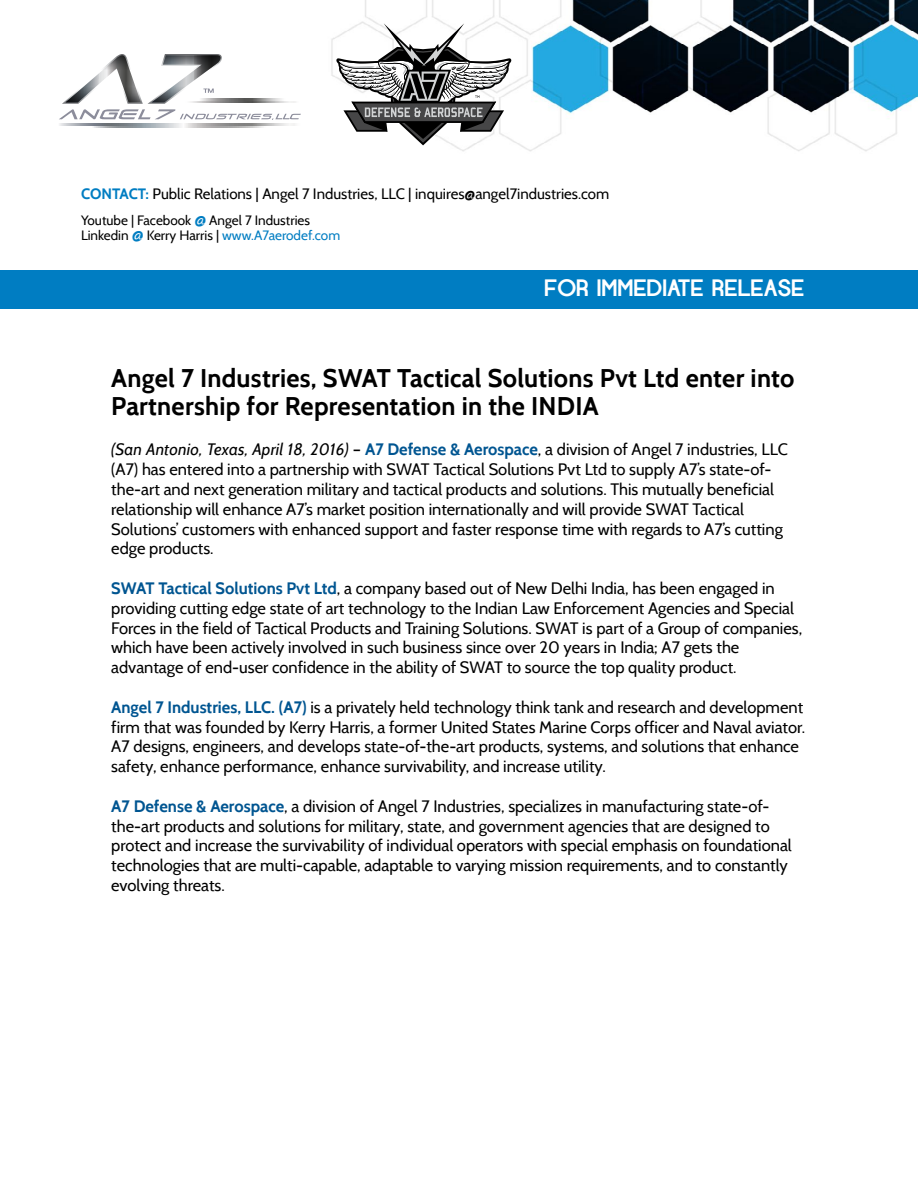
<style>
.page{position:relative;width:918px;height:1188px;background:#fff}
.page>*{position:absolute;margin:0;border:0;box-sizing:border-box;transform-origin:0 0}
.t1{font:700 25.5px/28.5px "Cabin";letter-spacing:.01em;color:#000}
.t2{font:700 23.7px "Opificio";color:#fff}
.t3{font:16.5px/19.8px "Cabin";color:#000}
.t4{font:15px "Cabin";color:#000}
.t5{font:13.5px/15.8px "Cabin";color:#000}
.s1{font-weight:700;color:#007dc2}
.s2{font-size:16.5px;color:#007dc2}
.s3{color:#007dc2}
.s4{font-style:italic}
.s5{font-weight:700;color:#005591}
</style>
<div class="page">
<div style="left:0;top:270px;width:918px;height:38px;background:#007dc2"></div>
<img style="left:185px;top:0;width:733px;height:152px">
<svg style="left:59px;top:124px;width:241px;height:1px"></svg>
<svg style="left:93px;top:127px;width:173px;height:1px"></svg>
<svg style="left:59px;top:54px;width:242px;height:67px"></svg>
<svg style="left:336px;top:19px;width:176px;height:127px"></svg>
<p class="t4" style="left:81px;top:185px;width:530px"><span class="s1">CONTACT:</span> Public Relations | Angel 7 Industries, LLC | inquires@angel7industries.com</p>
<p class="t5" style="left:81px;top:212px;width:261px">Youtube | Facebook <span class="s2">@</span> Angel 7 Industries<br>Linkedin <span class="s2">@</span> Kerry Harris | <span class="s3">www.A7aerodef.com</span></p>
<h2 class="t2" style="left:544px;top:274px;width:262px">FOR IMMEDIATE RELEASE</h2>
<h1 class="t1" style="left:111px;top:364px;width:685px">Angel 7 Industries, SWAT Tactical Solutions Pvt Ltd enter into<br>Partnership for Representation in the INDIA</h1>
<p class="t3" style="left:111px;top:440px;width:678px"><span class="s4">(San Antonio, Texas, April 18, 2016)</span> – <span class="s5">A7 Defense &amp; Aerospace</span>, a division of Angel 7 industries, LLC (A7) has entered into a partnership with SWAT Tactical Solutions Pvt Ltd to supply A7’s state-of&shy;the-art and next generation military and tactical products and solutions. This mutually beneficial relationship will enhance A7’s market position internationally and will provide SWAT Tactical Solutions’ customers with enhanced support and faster response time with regards to A7’s cutting edge products.</p>
<p class="t3" style="left:111px;top:578px;width:693px"><span class="s5">SWAT Tactical Solutions Pvt Ltd</span>, a company based out of New Delhi India, has been engaged in providing cutting edge state of art technology to the Indian Law Enforcement Agencies and Special Forces in the field of Tactical Products and Training Solutions. SWAT is part of a Group of companies, which have been actively involved in such business since over 20 years in India; A7 gets the advantage of end-user confidence in the ability of SWAT to source the top quality product.</p>
<p class="t3" style="left:111px;top:697px;width:696px"><span class="s5">Angel 7 Industries, LLC. (A7)</span> is a privately held technology think tank and research and development firm that was founded by Kerry Harris, a former United States Marine Corps officer and Naval aviator.<br>A7 designs, engineers, and develops state-of-the-art products, systems, and solutions that enhance safety, enhance performance, enhance survivability, and increase utility.</p>
<p class="t3" style="left:111px;top:796px;width:682px"><span class="s5">A7 Defense &amp; Aerospace</span>, a division of Angel 7 Industries, specializes in manufacturing state-of&shy;the-art products and solutions for military, state, and government agencies that are designed to protect and increase the survivability of individual operators with special emphasis on foundational technologies that are multi-capable, adaptable to varying mission requirements, and to constantly evolving threats.</p>
</div>
